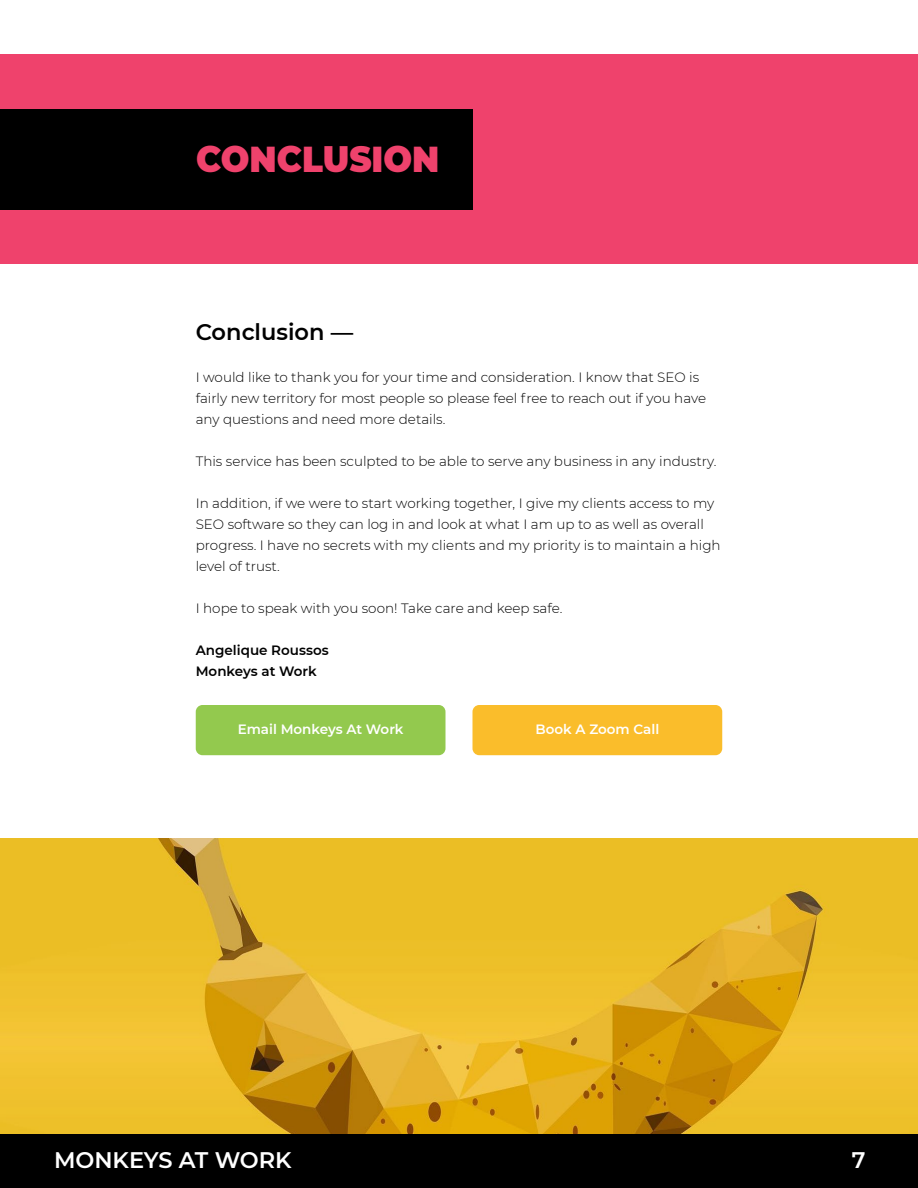
<style>
.page{position:relative;width:918px;height:1188px;background:#fff}
.page>*{position:absolute;margin:0;border:0;box-sizing:border-box;transform-origin:0 0}
.t1{font:900 36px "Montserrat";color:#ef426c;scale:.94 1}
.t2{font:600 22.5px "Montserrat";color:#fff}
.t3{font:600 22.5px "Montserrat";color:#000}
.t4{font:300 13.5px/21px "Montserrat";color:#000}
.t5{font:600 13.5px "Montserrat";color:#fff}
.t6{font:600 13.5px/21px "Montserrat";color:#000}
</style>
<div class="page">
<div style="left:0;top:1134px;width:918px;height:54px;background:#000"></div>
<img style="left:0;top:838px;width:918px;height:296px">
<div style="left:0;top:55px;width:918px;height:209px;background:#ef426c"></div>
<div style="left:0;top:109px;width:472px;height:100px;background:#000"></div>
<div style="left:196px;top:705px;width:250px;height:50px;background:#93c94e;border-radius:7px"></div>
<div style="left:472px;top:705px;width:250px;height:50px;background:#fabd2b;border-radius:7px"></div>
<h1 class="t1" style="left:196px;top:133px;width:260px">CONCLUSION</h1>
<h2 class="t3" style="left:196px;top:316px;width:159px">Conclusion —</h2>
<p class="t4" style="left:196px;top:367px;width:512px">I would like to thank you for your time and consideration. I know that SEO is fairly new territory for most people so please feel free to reach out if you have any questions and need more details.</p>
<p class="t4" style="left:196px;top:451px;width:522px">This service has been sculpted to be able to serve any business in any industry.</p>
<p class="t4" style="left:196px;top:493px;width:526px">In addition, if we were to start working together, I give my clients access to my SEO software so they can log in and look at what I am up to as well as overall progress. I have no secrets with my clients and my priority is to maintain a high level of trust.</p>
<p class="t4" style="left:196px;top:598px;width:368px">I hope to speak with you soon! Take care and keep safe.</p>
<p class="t6" style="left:196px;top:640px;width:134px">Angelique Roussos<br>Monkeys at Work</p>
<p class="t5" style="left:238px;top:720px;width:167px">Email Monkeys At Work</p>
<p class="t5" style="left:536px;top:720px;width:125px">Book A Zoom Call</p>
<h2 class="t2" style="left:54px;top:1144px;width:239px">MONKEYS AT WORK</h2>
<h2 class="t2" style="left:852px;top:1144px;width:15px">7</h2>
</div>
